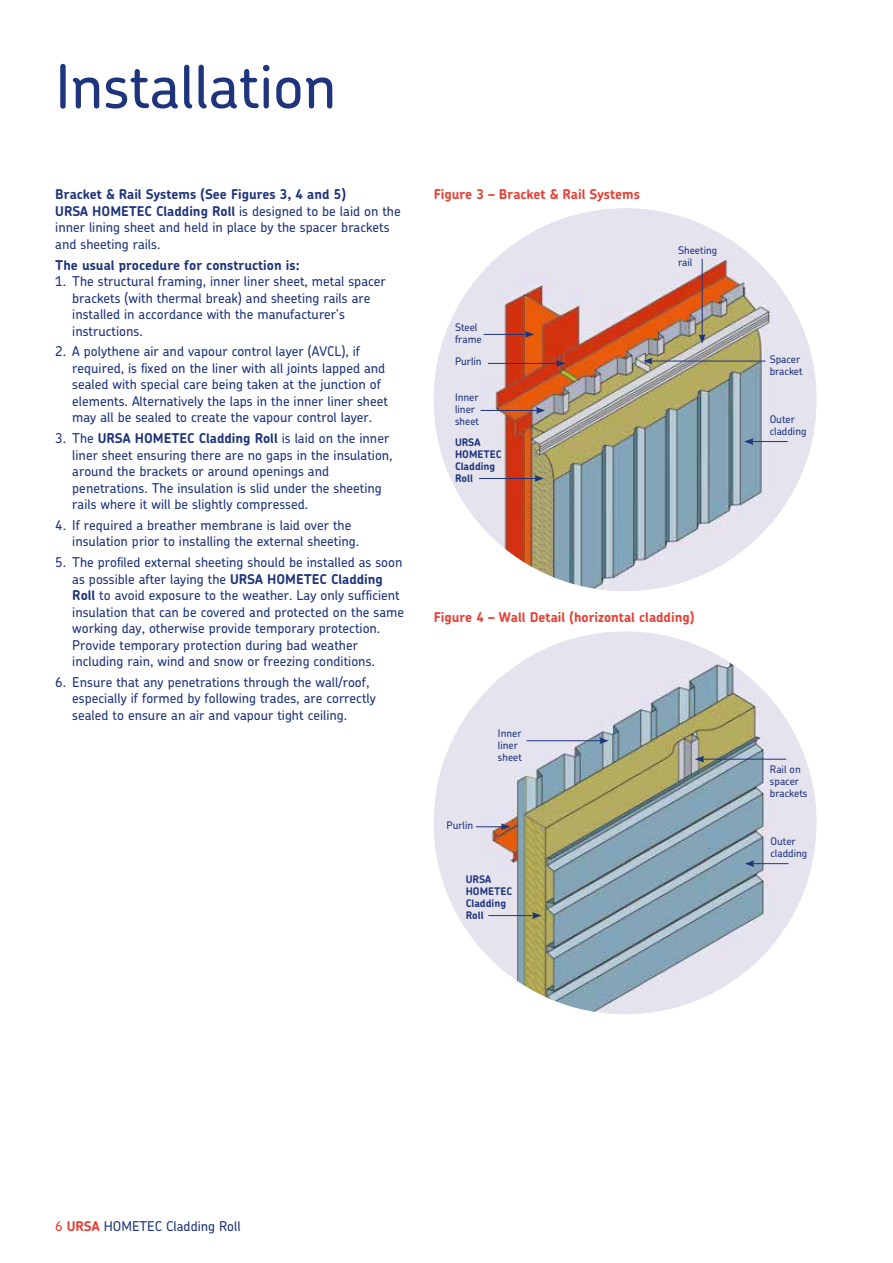
<style>
.page{position:relative;width:893px;height:1263px;background:#fff}
.page>*{position:absolute;margin:0;border:0;box-sizing:border-box;transform-origin:0 0}
.t1{font:500 60px "Chevin Pro";color:#1e347c}
.t2{font:500 13.5px/16.5px "Chevin Pro";color:#1e347c}
.t3{font:700 13.5px "Chevin Pro";color:#e83e33}
.t4{font:700 13.5px "Chevin Pro";color:#1e347c}
.t5{font:500 10.5px/12px "Chevin Pro";color:#1e347c}
.t6{font:700 10.5px/12px "Chevin Pro";color:#1e347c}
.s1{font-weight:700}
.s2{color:#e83e33}
.s3{font-weight:700;color:#e83e33}
</style>
<div class="page">
<img style="left:434px;top:631px;width:382px;height:383px;border-radius:191px">
<hr style="left:527px;top:740px;width:75px;height:1px;background:#1e347c">
<svg style="left:599px;top:737px;width:10px;height:7px"></svg>
<svg style="left:476px;top:823px;width:34px;height:7px"></svg>
<hr style="left:488px;top:915px;width:46px;height:1px;background:#1e347c">
<svg style="left:532px;top:912px;width:10px;height:7px"></svg>
<hr style="left:702px;top:759px;width:84px;height:1px;background:#1e347c">
<svg style="left:695px;top:756px;width:9px;height:7px"></svg>
<img style="left:434px;top:208px;width:382px;height:383px;border-radius:191px">
<hr style="left:484px;top:334px;width:43px;height:1px;background:#1e347c">
<svg style="left:525px;top:331px;width:9px;height:7px"></svg>
<hr style="left:488px;top:363px;width:70px;height:1px;background:#1e347c">
<svg style="left:556px;top:360px;width:10px;height:7px"></svg>
<hr style="left:480px;top:410px;width:58px;height:1px;background:#1e347c">
<svg style="left:536px;top:407px;width:9px;height:7px"></svg>
<hr style="left:751px;top:441px;width:37px;height:1px;background:#1e347c">
<svg style="left:744px;top:438px;width:10px;height:7px"></svg>
<hr style="left:479px;top:478px;width:58px;height:1px;background:#1e347c">
<svg style="left:534px;top:475px;width:10px;height:7px"></svg>
<hr style="left:650px;top:361px;width:115px;height:1px;background:#1e347c">
<svg style="left:643px;top:358px;width:10px;height:6px"></svg>
<hr style="left:702px;top:259px;width:1px;height:77px;background:#1e347c">
<svg style="left:699px;top:334px;width:7px;height:10px"></svg>
<hr style="left:752px;top:863px;width:36px;height:1px;background:#1e347c">
<svg style="left:745px;top:860px;width:9px;height:7px"></svg>
<h1 class="t1" style="left:55px;top:46px;width:283px">Installation</h1>
<p class="t2" style="left:55px;top:186px;width:347px"><span class="s1">Bracket &amp; Rail Systems (See Figures 3, 4 and 5)<br>URSA HOMETEC Cladding Roll</span> is designed to be laid on the inner lining sheet and held in place by the spacer brackets and sheeting rails.</p>
<p class="t4" style="left:55px;top:256px;width:246px">The usual procedure for construction is:</p>
<p class="t2" style="left:72px;top:273px;width:315px;text-indent:-17px">1. The structural framing, inner liner sheet, metal spacer brackets (with thermal break) and sheeting rails are installed in accordance with the manufacturer’s instructions.</p>
<p class="t2" style="left:72px;top:343px;width:317px;text-indent:-17px">2. A polythene air and vapour control layer (AVCL), if required, is fixed on the liner with all joints lapped and sealed with special care being taken at the junction of elements. Alternatively the laps in the inner liner sheet may all be sealed to create the vapour control layer.</p>
<p class="t2" style="left:72px;top:430px;width:322px;text-indent:-17px">3. The <span class="s1">URSA HOMETEC Cladding Roll</span> is laid on the inner liner sheet ensuring there are no gaps in the insulation, around the brackets or around openings and penetrations. The insulation is slid under the sheeting rails where it will be slightly compressed.</p>
<p class="t2" style="left:72px;top:516px;width:288px;text-indent:-17px">4. If required a breather membrane is laid over the insulation prior to installing the external sheeting.</p>
<p class="t2" style="left:72px;top:554px;width:333px;text-indent:-17px">5. The profiled external sheeting should be installed as soon as possible after laying the <span class="s1">URSA HOMETEC Cladding Roll</span> to avoid exposure to the weather. Lay only sufficient insulation that can be covered and protected on the same working day, otherwise provide temporary protection.<br>Provide temporary protection during bad weather including rain, wind and snow or freezing conditions.</p>
<p class="t2" style="left:72px;top:673px;width:305px;text-indent:-17px">6. Ensure that any penetrations through the wall/roof, especially if formed by following trades, are correctly sealed to ensure an air and vapour tight ceiling.</p>
<p class="t3" style="left:434px;top:186px;width:208px">Figure 3 – Bracket &amp; Rail Systems</p>
<p class="t5" style="left:455px;top:321px;width:28px">Steel frame</p>
<p class="t5" style="left:455px;top:355px;width:28px">Purlin</p>
<p class="t5" style="left:455px;top:391px;width:26px">Inner liner sheet</p>
<p class="t6" style="left:455px;top:436px;width:48px">URSA<br>HOMETEC<br>Cladding<br>Roll</p>
<p class="t5" style="left:678px;top:244px;width:41px">Sheeting rail</p>
<p class="t3" style="left:434px;top:609px;width:262px">Figure 4 – Wall Detail (horizontal cladding)</p>
<p class="t5" style="left:446px;top:819px;width:28px">Purlin</p>
<p class="t5" style="left:498px;top:727px;width:26px">Inner liner sheet</p>
<p class="t6" style="left:466px;top:873px;width:48px">URSA<br>HOMETEC<br>Cladding<br>Roll</p>
<p class="t5" style="left:770px;top:353px;width:34px">Spacer bracket</p>
<p class="t5" style="left:770px;top:413px;width:38px">Outer cladding</p>
<p class="t5" style="left:770px;top:763px;width:39px">Rail on spacer brackets</p>
<p class="t5" style="left:770px;top:835px;width:38px">Outer cladding</p>
<p class="t2" style="left:55px;top:1218px;width:187px"><span class="s2">6</span> <span class="s3">URSA</span> HOMETEC Cladding Roll</p>
</div>
